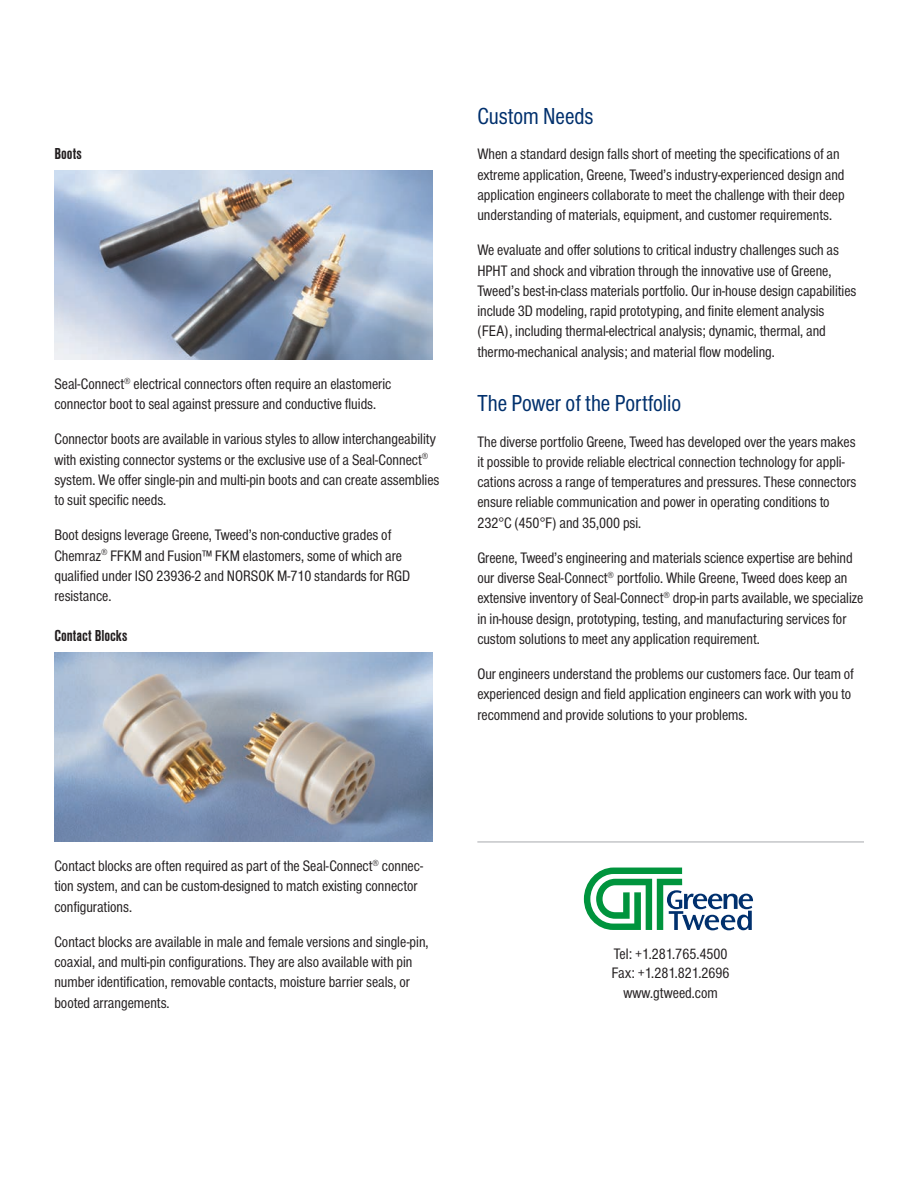
<style>
.page{position:relative;width:918px;height:1188px;background:#fff}
.page>*{position:absolute;margin:0;border:0;box-sizing:border-box;transform-origin:0 0}
.t1{font:24px "Nimbus San Con";color:#00306d}
.t2{font:700 16.5px "Nimbus San Con";color:#231f20}
.contact_info{font:15.75px/20.2px "Nimbus San Con";color:#231f20}
</style>
<div class="page">
<img style="left:54px;top:653px;width:378px;height:189px">
<svg style="left:584px;top:868px;width:169px;height:62px"></svg>
<hr style="left:477px;top:842px;width:387px;height:1px;background:#a8a9ad">
<img style="left:54px;top:170px;width:378px;height:189px">
<p class="t2" style="left:54px;top:144px;width:29px">Boots</p>
<p class="contact_info" style="left:54px;top:374px;width:338px">Seal-Connect<sup>®</sup> electrical connectors often require an elastomeric connector boot to seal against pressure and conductive fluids.</p>
<p class="contact_info" style="left:54px;top:429px;width:387px">Connector boots are available in various styles to allow interchangeability with existing connector systems or the exclusive use of a Seal-Connect<sup>® </sup>system. We offer single-pin and multi-pin boots and can create assemblies to suit specific needs.</p>
<p class="contact_info" style="left:54px;top:525px;width:357px">Boot designs leverage Greene, Tweed’s non-conductive grades of Chemraz<sup>®</sup> FFKM and Fusion™ FKM elastomers, some of which are qualified under ISO 23936-2 and NORSOK M-710 standards for RGD resistance.</p>
<p class="t2" style="left:54px;top:626px;width:74px">Contact Blocks</p>
<p class="t1" style="left:477px;top:103px;width:118px">Custom Needs</p>
<p class="contact_info" style="left:477px;top:144px;width:369px">When a standard design falls short of meeting the specifications of an extreme application, Greene, Tweed’s industry-experienced design and application engineers collaborate to meet the challenge with their deep understanding of materials, equipment, and customer requirements.</p>
<p class="contact_info" style="left:477px;top:240px;width:380px">We evaluate and offer solutions to critical industry challenges such as HPHT and shock and vibration through the innovative use of Greene, Tweed’s best-in-class materials portfolio. Our in-house design capabilities include 3D modeling, rapid prototyping, and finite element analysis (FEA), including thermal-electrical analysis; dynamic, thermal, and thermo-mechanical analysis; and material flow modeling.</p>
<p class="t1" style="left:477px;top:390px;width:205px">The Power of the Portfolio</p>
<p class="contact_info" style="left:477px;top:431px;width:381px">The diverse portfolio Greene, Tweed has developed over the years makes it possible to provide reliable electrical connection technology for appli&shy;cations across a range of temperatures and pressures. These connectors ensure reliable communication and power in operating conditions to 232°C (450°F) and 35,000 psi.</p>
<p class="contact_info" style="left:477px;top:548px;width:387px">Greene, Tweed’s engineering and materials science expertise are behind our diverse Seal-Connect<sup>®</sup> portfolio. While Greene, Tweed does keep an extensive inventory of Seal-Connect<sup>®</sup> drop-in parts available, we specialize in in-house design, prototyping, testing, and manufacturing services for custom solutions to meet any application requirement.</p>
<p class="contact_info" style="left:477px;top:664px;width:378px">Our engineers understand the problems our customers face. Our team of experienced design and field application engineers can work with you to recommend and provide solutions to your problems.</p>
<p class="contact_info" style="left:54px;top:856px;width:370px">Contact blocks are often required as part of the Seal-Connect<sup>®</sup> connec&shy;tion system, and can be custom-designed to match existing connector configurations.</p>
<p class="contact_info" style="left:54px;top:932px;width:376px">Contact blocks are available in male and female versions and single-pin, coaxial, and multi-pin configurations. They are also available with pin number identification, removable contacts, moisture barrier seals, or booted arrangements.</p>
<p class="contact_info" style="left:614px;top:944px;width:115px">Tel: +1.281.765.4500</p>
<p class="contact_info" style="left:612px;top:963px;width:119px">Fax: +1.281.821.2696</p>
<p class="contact_info" style="left:623px;top:983px;width:96px">www.gtweed.com</p>
</div>
